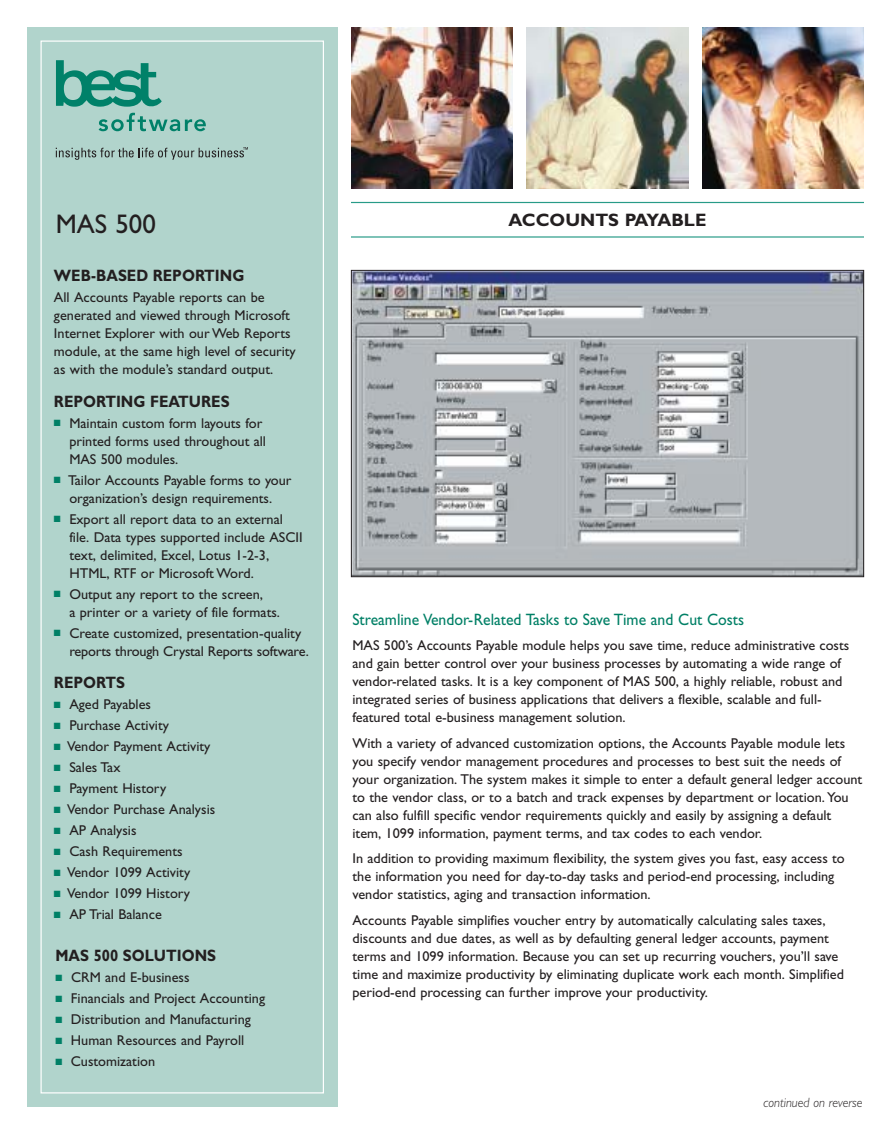
<style>
.page{position:relative;width:891px;height:1134px;background:#fff}
.page>*{position:absolute;margin:0;border:0;box-sizing:border-box;transform-origin:0 0}
.t1{font:27px "Gill Sans";color:#231f20}
.t2{font:700 18px "Gill Sans";color:#231f20}
.t3{font:700 16.5px "Gill Sans";color:#231f20;scale:.9 1}
.t4{font:16.5px "Gill Sans";color:#008066;scale:.95 1}
.t5{font:14.25px/18px "Gill Sans";color:#231f20}
.t6{font:italic 300 13.5px "Gill Sans";color:#231f20;scale:.95 1}
.s1{color:#008066}
</style>
<div class="page">
<div style="left:27px;top:27px;width:311px;height:1080px;background:#b1d4cc"></div>
<img style="left:351px;top:27px;width:162px;height:162px">
<img style="left:526px;top:27px;width:162px;height:162px">
<img style="left:702px;top:27px;width:162px;height:162px">
<svg style="left:56px;top:60px;width:106px;height:47px"></svg>
<svg style="left:99px;top:113px;width:107px;height:18px"></svg>
<svg style="left:56px;top:147px;width:192px;height:13px"></svg>
<hr style="left:351px;top:202px;width:513px;height:1px;background:#289b88">
<hr style="left:351px;top:236px;width:513px;height:2px;background:#289b88">
<img style="left:353px;top:272px;width:509px;height:303px">
<div style="left:351px;top:270px;width:513px;height:307px;border:1px solid #231f20"></div>
<h1 class="t1" style="left:56px;top:215px;width:102px">MAS 500</h1>
<p class="t3" style="left:54px;top:270px;width:213px">WEB-BASED REPORTING</p>
<p class="t5" style="left:54px;top:290px;width:243px">All Accounts Payable reports can be generated and viewed through Microsoft Internet Explorer with our Web Reports module, at the same high level of security as with the module’s standard output.</p>
<p class="t3" style="left:54px;top:396px;width:197px">REPORTING FEATURES</p>
<p class="t5" style="left:69px;top:416px;width:198px;text-indent:-15px"><span class="s1">■</span> Maintain custom form layouts for printed forms used throughout all<br>MAS 500 modules.</p>
<p class="t5" style="left:54px;top:473px;width:239px;text-align:center"><span class="s1">■</span> Tailor Accounts Payable forms to your organization’s design requirements.</p>
<p class="t5" style="left:69px;top:512px;width:235px;text-indent:-15px"><span class="s1">■</span> Export all report data to an external file. Data types supported include ASCII text, delimited, Excel, Lotus 1-2-3, HTML, RTF or Microsoft Word.</p>
<p class="t5" style="left:69px;top:587px;width:212px;text-indent:-15px"><span class="s1">■</span> Output any report to the screen,<br>a printer or a variety of file formats.</p>
<p class="t5" style="left:69px;top:626px;width:241px;text-indent:-15px"><span class="s1">■</span> Create customized, presentation-quality reports through Crystal Reports software.</p>
<p class="t3" style="left:54px;top:677px;width:80px">REPORTS</p>
<p class="t5" style="left:54px;top:697px;width:99px"><span class="s1">■</span> Aged Payables</p>
<p class="t5" style="left:54px;top:718px;width:117px"><span class="s1">■</span> Purchase Activity</p>
<p class="t5" style="left:54px;top:739px;width:158px"><span class="s1">■</span> Vendor Payment Activity</p>
<p class="t5" style="left:54px;top:760px;width:68px"><span class="s1">■</span> Sales Tax</p>
<p class="t5" style="left:54px;top:781px;width:114px"><span class="s1">■</span> Payment History</p>
<p class="t5" style="left:54px;top:802px;width:163px"><span class="s1">■</span> Vendor Purchase Analysis</p>
<p class="t5" style="left:54px;top:823px;width:84px"><span class="s1">■</span> AP Analysis</p>
<p class="t5" style="left:54px;top:844px;width:130px"><span class="s1">■</span> Cash Requirements</p>
<p class="t5" style="left:54px;top:865px;width:138px"><span class="s1">■</span> Vendor 1099 Activity</p>
<p class="t5" style="left:54px;top:886px;width:138px"><span class="s1">■</span> Vendor 1099 History</p>
<p class="t5" style="left:54px;top:907px;width:109px"><span class="s1">■</span> AP Trial Balance</p>
<p class="t3" style="left:56px;top:950px;width:180px">MAS 500 SOLUTIONS</p>
<p class="t5" style="left:56px;top:970px;width:136px"><span class="s1">■</span> CRM and E-business</p>
<p class="t5" style="left:56px;top:991px;width:211px"><span class="s1">■</span> Financials and Project Accounting</p>
<p class="t5" style="left:56px;top:1012px;width:197px"><span class="s1">■</span> Distribution and Manufacturing</p>
<p class="t5" style="left:56px;top:1033px;width:190px"><span class="s1">■</span> Human Resources and Payroll</p>
<p class="t5" style="left:56px;top:1054px;width:101px"><span class="s1">■</span> Customization</p>
<p class="t2" style="left:509px;top:213px;width:199px">ACCOUNTS PAYABLE</p>
<p class="t4" style="left:352px;top:614px;width:414px">Streamline Vendor-Related Tasks to Save Time and Cut Costs</p>
<p class="t5" style="left:352px;top:638px;width:498px">MAS 500’s Accounts Payable module helps you save time, reduce administrative costs and gain better control over your business processes by automating a wide range of vendor-related tasks. It is a key component of MAS 500, a highly reliable, robust and integrated series of business applications that delivers a flexible, scalable and full&shy;featured total e-business management solution.</p>
<p class="t5" style="left:352px;top:736px;width:511px">With a variety of advanced customization options, the Accounts Payable module lets you specify vendor management procedures and processes to best suit the needs of your organization. The system makes it simple to enter a default general ledger account to the vendor class, or to a batch and track expenses by department or location. You can also fulfill specific vendor requirements quickly and easily by assigning a default item, 1099 information, payment terms, and tax codes to each vendor.</p>
<p class="t5" style="left:352px;top:851px;width:494px">In addition to providing maximum flexibility, the system gives you fast, easy access to the information you need for day-to-day tasks and period-end processing, including vendor statistics, aging and transaction information.</p>
<p class="t5" style="left:352px;top:913px;width:493px">Accounts Payable simplifies voucher entry by automatically calculating sales taxes, discounts and due dates, as well as by defaulting general ledger accounts, payment terms and 1099 information. Because you can set up recurring vouchers, you’ll save time and maximize productivity by eliminating duplicate work each month. Simplified period-end processing can further improve your productivity.</p>
<p class="t6" style="left:764px;top:1098px;width:106px">continued on reverse</p>
</div>
